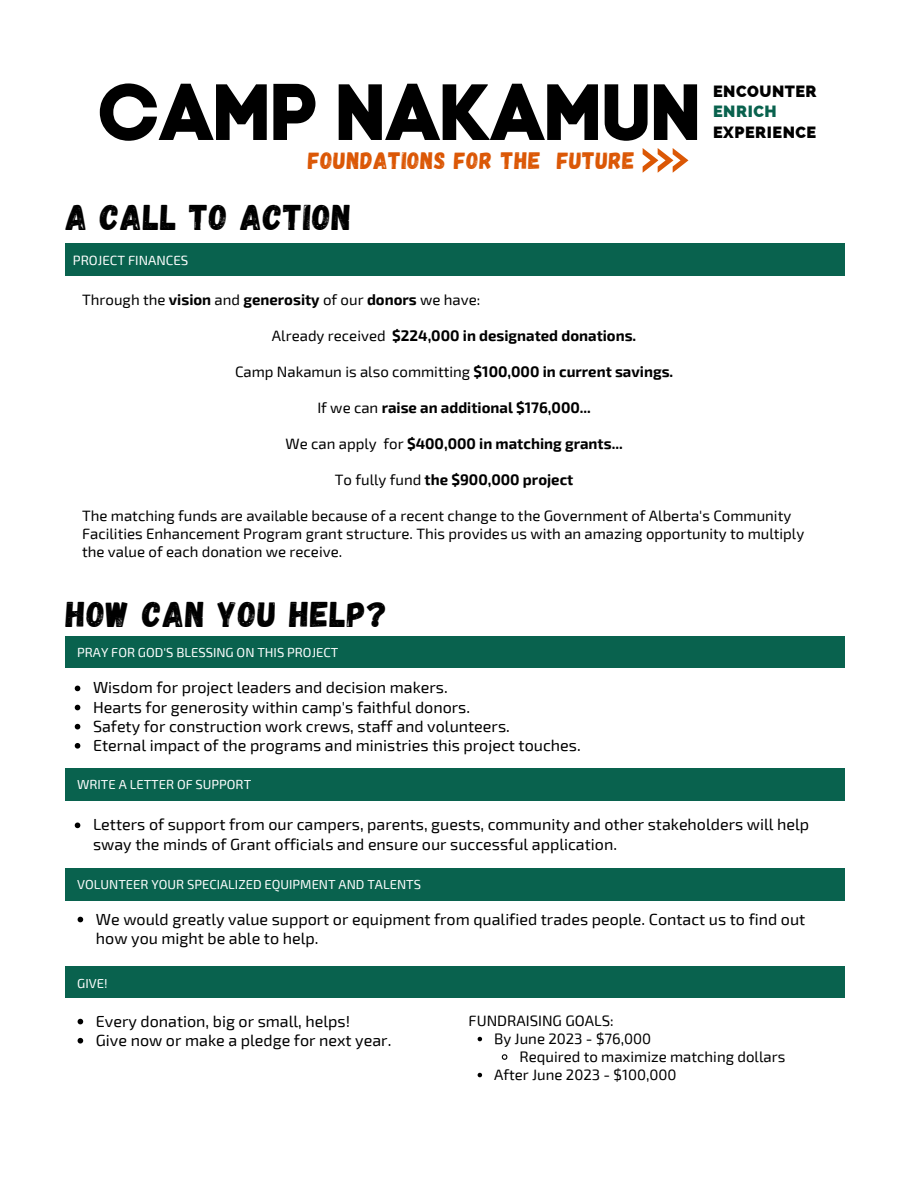
<style>
.page{position:relative;width:918px;height:1188px;background:#fff}
.page>*{position:absolute;margin:0;border:0;box-sizing:border-box;transform-origin:0 0}
.t1{font:79.5px "Code Pro Bold LC";letter-spacing:-.02em;color:#000}
.t2{font:35.7px "Gagalin";letter-spacing:.03em;color:#000}
.t3{font:23.7px "Gagalin";letter-spacing:.03em;color:#db5705}
.t4{font:800 16.2px "Raleway";letter-spacing:.03em;color:#000}
.t5{font:800 16.2px "Raleway";letter-spacing:.03em;color:#09624e}
.t6{font:16.05px/19.2px "Exo 2";color:#000}
.t7{font:15px/18px "Exo 2";color:#000}
.t8{font:700 15px "Exo 2";color:#000}
.t9{font:13.35px "Exo 2";color:#fff}
.t10{font:13.05px "Exo 2";color:#fff}
.s1{font-weight:700}
.s2{font-weight:400}
</style>
<div class="page">
<div style="left:66px;top:636px;width:779px;height:32px;background:#09624e"></div>
<svg style="left:75px;top:686px;width:5px;height:5px"></svg>
<svg style="left:75px;top:705px;width:5px;height:5px"></svg>
<svg style="left:75px;top:724px;width:5px;height:5px"></svg>
<svg style="left:75px;top:743px;width:5px;height:6px"></svg>
<div style="left:66px;top:868px;width:779px;height:32px;background:#09624e"></div>
<svg style="left:78px;top:917px;width:5px;height:5px"></svg>
<div style="left:66px;top:769px;width:779px;height:31px;background:#09624e"></div>
<div style="left:66px;top:966px;width:779px;height:32px;background:#09624e"></div>
<svg style="left:75px;top:823px;width:5px;height:5px"></svg>
<svg style="left:78px;top:1019px;width:5px;height:5px"></svg>
<svg style="left:78px;top:1038px;width:5px;height:6px"></svg>
<div style="left:66px;top:243px;width:779px;height:33px;background:#09624e"></div>
<svg style="left:643px;top:148px;width:45px;height:25px"></svg>
<svg style="left:478px;top:1037px;width:4px;height:4px"></svg>
<svg style="left:501px;top:1054px;width:7px;height:6px"></svg>
<svg style="left:478px;top:1073px;width:4px;height:4px"></svg>
<h1 class="t1" style="left:97px;top:64px;width:606px">CAMP NAKAMUN</h1>
<p class="t4" style="left:713px;top:82px;width:105px">ENCOUNTER</p>
<p class="t5" style="left:713px;top:102px;width:65px">ENRICH</p>
<p class="t4" style="left:713px;top:123px;width:105px">EXPERIENCE</p>
<h3 class="t3" style="left:308px;top:145px;width:328px">FOUNDATIONS FOR THE FUTURE</h3>
<h2 class="t2" style="left:66px;top:194px;width:287px">A CALL TO ACTION</h2>
<p class="t9" style="left:73px;top:252px;width:117px">PROJECT FINANCES</p>
<p class="t7" style="left:82px;top:290px;width:400px">Through the <span class="s1">vision</span> and <span class="s1">generosity</span> of our <span class="s1">donors</span> we have:</p>
<p class="t8" style="left:272px;top:326px;width:366px"><span class="s2">Already received</span> $224,000 in designated donations.</p>
<p class="t7" style="left:235px;top:362px;width:440px">Camp Nakamun is also committing <span class="s1">$100,000 in current savings.</span></p>
<p class="t8" style="left:317px;top:398px;width:275px"><span class="s2">If we can</span> raise an additional $176,000...</p>
<p class="t8" style="left:286px;top:434px;width:339px"><span class="s2">We can apply for</span> $400,000 in matching grants...</p>
<p class="t8" style="left:335px;top:470px;width:240px"><span class="s2">To fully fund</span> the $900,000 project</p>
<p class="t7" style="left:82px;top:506px;width:724px">The matching funds are available because of a recent change to the Government of Alberta's Community<br>Facilities Enhancement Program grant structure. This provides us with an amazing opportunity to multiply the value of each donation we receive.</p>
<h2 class="t2" style="left:66px;top:591px;width:323px">HOW CAN YOU HELP?</h2>
<p class="t10" style="left:77px;top:643px;width:263px">PRAY FOR GOD'S BLESSING ON THIS PROJECT</p>
<p class="t6" style="left:93px;top:677px;width:489px">Wisdom for project leaders and decision makers.<br>Hearts for generosity within camp's faithful donors.<br>Safety for construction work crews, staff and volunteers.<br>Eternal impact of the programs and ministries this project touches.</p>
<p class="t10" style="left:77px;top:776px;width:176px">WRITE A LETTER OF SUPPORT</p>
<p class="t6" style="left:93px;top:814px;width:718px">Letters of support from our campers, parents, guests, community and other stakeholders will help sway the minds of Grant officials and ensure our successful application.</p>
<p class="t10" style="left:77px;top:876px;width:345px">VOLUNTEER YOUR SPECIALIZED EQUIPMENT AND TALENTS</p>
<p class="t6" style="left:96px;top:909px;width:711px">We would greatly value support or equipment from qualified trades people. Contact us to find out how you might be able to help.</p>
<p class="t10" style="left:77px;top:975px;width:32px">GIVE!</p>
<p class="t6" style="left:96px;top:1011px;width:297px">Every donation, big or small, helps!<br>Give now or make a pledge for next year.</p>
<p class="t7" style="left:469px;top:1011px;width:147px">FUNDRAISING GOALS:</p>
<p class="t7" style="left:494px;top:1029px;width:159px">By June 2023 - $76,000</p>
<p class="t7" style="left:520px;top:1047px;width:267px">Required to maximize matching dollars</p>
<p class="t7" style="left:494px;top:1065px;width:184px">After June 2023 - $100,000</p>
</div>
